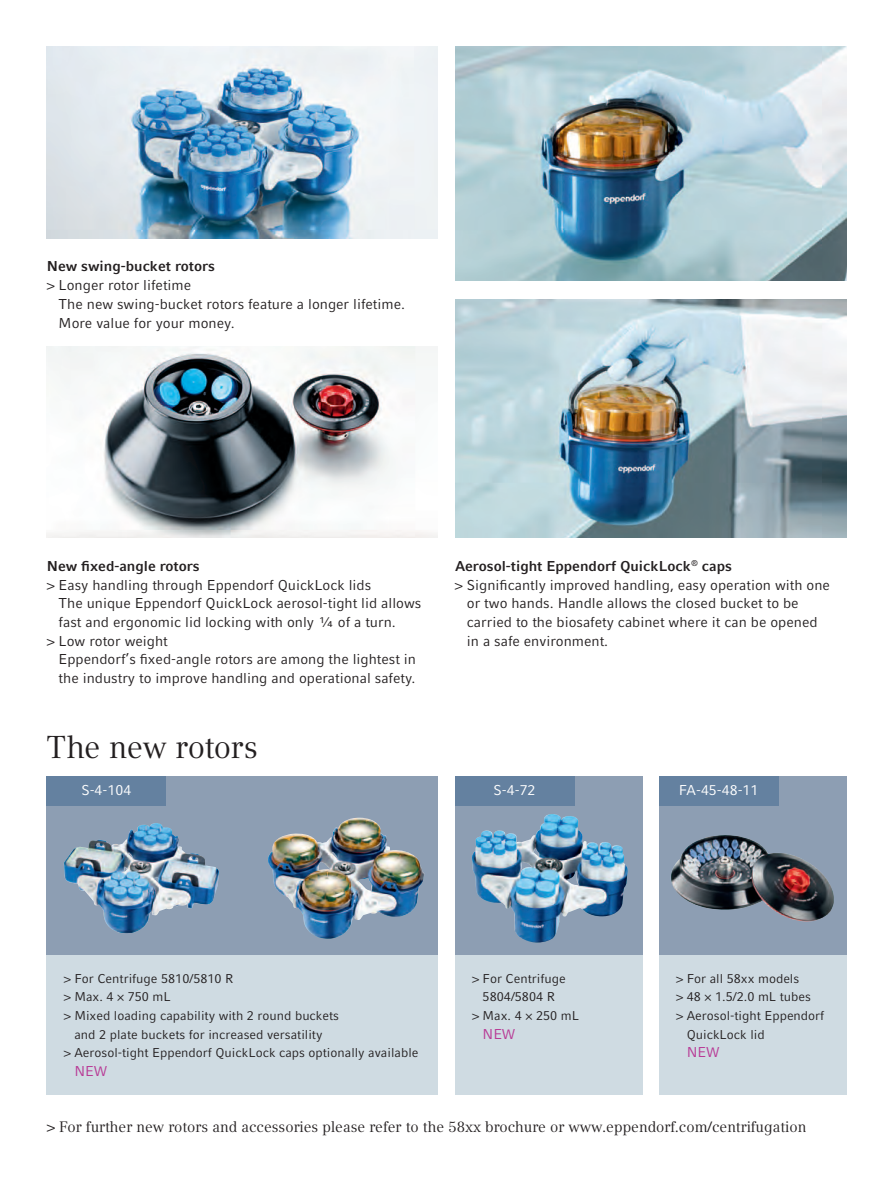
<style>
.page{position:relative;width:893px;height:1191px;background:#fff}
.page>*{position:absolute;margin:0;border:0;box-sizing:border-box;transform-origin:0 0}
.t1{font:31.5px "Compatil Textfor Eppendorf";letter-spacing:-.015em;color:#231f20}
.t2{font:15px "Compatil Textfor Eppendorf";color:#231f20}
.t3{font:14.25px/18.8px "Compatil Factfor Eppendorf";color:#231f20}
.t4{font:700 14.25px "Compatil Factfor Eppendorf";color:#231f20}
.t5{font:14.25px "Compatil Factfor Eppendorf";color:#fff}
.t6{font:14.25px "Compatil Factfor Eppendorf";letter-spacing:-.01em;color:#b83b96}
.t7{font:12.75px "Compatil Factfor Eppendorf";color:#231f20}
</style>
<div class="page">
<div style="left:659px;top:954px;width:187px;height:140px;background:#cfdbe2"></div>
<div style="left:455px;top:954px;width:187px;height:140px;background:#cfdbe2"></div>
<div style="left:47px;top:954px;width:391px;height:140px;background:#cfdbe2"></div>
<img style="left:47px;top:47px;width:391px;height:191px">
<img style="left:455px;top:299px;width:391px;height:238px">
<img style="left:47px;top:346px;width:391px;height:191px">
<div style="left:47px;top:776px;width:391px;height:178px;background:#8d9eb3"></div>
<div style="left:455px;top:776px;width:187px;height:178px;background:#8d9eb3"></div>
<div style="left:659px;top:776px;width:187px;height:178px;background:#8d9eb3"></div>
<div style="left:47px;top:776px;width:119px;height:29px;background:#6481a0"></div>
<div style="left:455px;top:776px;width:119px;height:29px;background:#6481a0"></div>
<div style="left:659px;top:776px;width:119px;height:29px;background:#6481a0"></div>
<img style="left:64px;top:823px;width:155px;height:110px">
<img style="left:268px;top:817px;width:156px;height:121px">
<img style="left:472px;top:814px;width:156px;height:128px">
<img style="left:671px;top:835px;width:163px;height:87px">
<img style="left:455px;top:47px;width:391px;height:234px">
<p class="t4" style="left:47px;top:258px;width:170px">New swing-bucket rotors</p>
<p class="t3" style="left:59px;top:276px;width:348px;text-indent:-12px">&gt; Longer rotor lifetime<br>The new swing-bucket rotors feature a longer lifetime.<br>More value for your money.</p>
<p class="t4" style="left:47px;top:557px;width:154px">New fixed-angle rotors</p>
<p class="t3" style="left:47px;top:575px;width:326px">&gt; Easy handling through Eppendorf QuickLock lids</p>
<p class="t3" style="left:59px;top:594px;width:364px">The unique Eppendorf QuickLock aerosol-tight lid allows</p>
<p class="t3" style="left:59px;top:612px;width:339px">fast and ergonomic lid locking with only ¼ of a turn.</p>
<p class="t3" style="left:47px;top:631px;width:123px">&gt; Low rotor weight</p>
<p class="t3" style="left:59px;top:650px;width:359px">Eppendorf’s fixed-angle rotors are among the lightest in</p>
<p class="t3" style="left:59px;top:669px;width:358px">the industry to improve handling and operational safety.</p>
<h1 class="t1" style="left:47px;top:728px;width:213px">The new rotors</h1>
<p class="t4" style="left:455px;top:557px;width:278px">Aerosol-tight Eppendorf QuickLock<sup>®</sup> caps</p>
<p class="t3" style="left:455px;top:575px;width:376px">&gt; Significantly improved handling, easy operation with one</p>
<p class="t3" style="left:467px;top:594px;width:333px">or two hands. Handle allows the closed bucket to be</p>
<p class="t3" style="left:467px;top:612px;width:352px">carried to the biosafety cabinet where it can be opened</p>
<p class="t3" style="left:467px;top:631px;width:143px">in a safe environment.</p>
<p class="t5" style="left:81px;top:782px;width:51px">S-4-104</p>
<p class="t5" style="left:493px;top:782px;width:44px">S-4-72</p>
<p class="t5" style="left:679px;top:782px;width:81px">FA-45-48-11</p>
<p class="t7" style="left:64px;top:970px;width:171px">&gt; For Centrifuge 5810/5810 R</p>
<p class="t7" style="left:64px;top:989px;width:109px">&gt; Max. 4 × 750 mL</p>
<p class="t7" style="left:64px;top:1008px;width:277px">&gt; Mixed loading capability with 2 round buckets</p>
<p class="t7" style="left:74px;top:1026px;width:250px">and 2 plate buckets for increased versatility</p>
<p class="t7" style="left:64px;top:1045px;width:356px">&gt; Aerosol-tight Eppendorf QuickLock caps optionally available</p>
<p class="t6" style="left:74px;top:1063px;width:34px">NEW</p>
<p class="t7" style="left:472px;top:970px;width:95px">&gt; For Centrifuge</p>
<p class="t7" style="left:483px;top:989px;width:74px">5804/5804 R</p>
<p class="t7" style="left:472px;top:1008px;width:109px">&gt; Max. 4 × 250 mL</p>
<p class="t6" style="left:483px;top:1025px;width:34px">NEW</p>
<p class="t7" style="left:676px;top:970px;width:125px">&gt; For all 58xx models</p>
<p class="t7" style="left:676px;top:989px;width:136px">&gt; 48 × 1.5/2.0 mL tubes</p>
<p class="t7" style="left:676px;top:1008px;width:150px">&gt; Aerosol-tight Eppendorf</p>
<p class="t7" style="left:687px;top:1026px;width:79px">QuickLock lid</p>
<p class="t6" style="left:687px;top:1044px;width:34px">NEW</p>
<p class="t2" style="left:47px;top:1118px;width:761px">&gt; For further new rotors and accessories please refer to the 58xx brochure or www.eppendorf.com/centrifugation</p>
</div>
